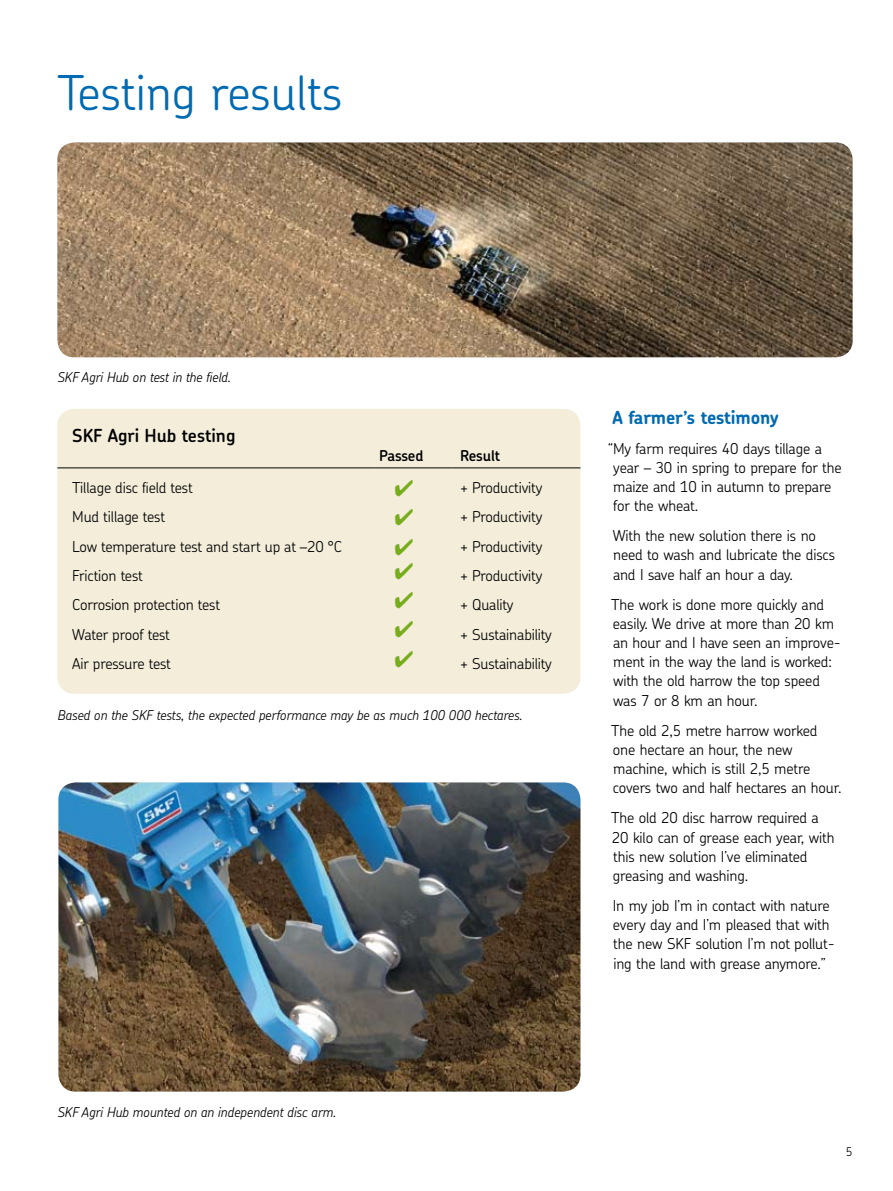
<style>
.page{position:relative;width:893px;height:1191px;background:#fff}
.page>*{position:absolute;margin:0;border:0;box-sizing:border-box;transform-origin:0 0}
.t1{font:300 48px "SKF Chevin";color:#006ab2}
.t2{font:700 18px "SKF Chevin";letter-spacing:-.01em;color:#006ab2}
.t3{font:600 18px "SKF Chevin";color:#000}
.t4{font:300 15px/19.2px "SKF Chevin";letter-spacing:-.01em;color:#000}
.t5{font:600 15px "SKF Chevin";letter-spacing:-.01em;color:#000}
.t6{font:italic 300 13.5px "SKF Chevin";letter-spacing:-.01em;color:#000}
.t7{font:300 12px "SKF Chevin";color:#000}
.s1{color:#77ad1c}
</style>
<div class="page">
<div style="left:57px;top:409px;width:523px;height:285px;background:#f3edda;border-radius:17px"></div>
<img style="left:58px;top:782px;width:522px;height:309px">
<hr style="left:57px;top:467px;width:316px;height:1px;background:#000">
<hr style="left:373px;top:467px;width:79px;height:1px;background:#000">
<hr style="left:452px;top:467px;width:128px;height:1px;background:#000">
<img style="left:57px;top:142px;width:796px;height:215px">
<h1 class="t1" style="left:57px;top:61px;width:287px">Testing results</h1>
<p class="t6" style="left:57px;top:369px;width:175px">SKF Agri Hub on test in the field.</p>
<p class="t3" style="left:72px;top:423px;width:165px">SKF Agri Hub testing</p>
<p class="t5" style="left:379px;top:446px;width:46px">Passed</p>
<p class="t5" style="left:460px;top:446px;width:42px">Result</p>
<p class="t4" style="left:72px;top:477px;width:122px">Tillage disc field test</p>
<p class="t4" style="left:394px;top:477px;width:149px"><span class="s1">✔</span> + Productivity</p>
<p class="t4" style="left:72px;top:507px;width:94px">Mud tillage test</p>
<p class="t4" style="left:394px;top:507px;width:149px"><span class="s1">✔</span> + Productivity</p>
<p class="t4" style="left:72px;top:536px;width:271px">Low temperature test and start up at –20 °C</p>
<p class="t4" style="left:394px;top:536px;width:149px"><span class="s1">✔</span> + Productivity</p>
<p class="t4" style="left:72px;top:565px;width:72px">Friction test</p>
<p class="t4" style="left:394px;top:565px;width:149px"><sup>✔</sup> + Productivity</p>
<p class="t4" style="left:72px;top:595px;width:149px">Corrosion protection test</p>
<p class="t4" style="left:394px;top:595px;width:121px"><sup>✔</sup> + Quality</p>
<p class="t4" style="left:72px;top:624px;width:99px">Water proof test</p>
<p class="t4" style="left:394px;top:624px;width:159px"><sup>✔</sup> + Sustainability</p>
<p class="t4" style="left:72px;top:653px;width:100px">Air pressure test</p>
<p class="t4" style="left:394px;top:653px;width:159px"><sup>✔</sup> + Sustainability</p>
<p class="t6" style="left:57px;top:706px;width:467px">Based on the SKF tests, the expected performance may be as much 100 000 hectares.</p>
<p class="t6" style="left:57px;top:1103px;width:280px">SKF Agri Hub mounted on an independent disc arm.</p>
<p class="t2" style="left:613px;top:405px;width:167px">A farmer’s testimony</p>
<p class="t4" style="left:613px;top:438px;width:230px;text-indent:-5px">“My farm requires 40 days tillage a year – 30 in spring to prepare for the maize and 10 in autumn to prepare for the wheat.</p>
<p class="t4" style="left:613px;top:526px;width:224px">With the new solution there is no need to wash and lubricate the discs and I save half an hour a day.</p>
<p class="t4" style="left:611px;top:594px;width:231px">The work is done more quickly and easily. We drive at more than 20 km an hour and I have seen an improve&shy;ment in the way the land is worked: with the old harrow the top speed was 7 or 8 km an hour.</p>
<p class="t4" style="left:611px;top:720px;width:232px">The old 2,5 metre harrow worked one hectare an hour, the new machine, which is still 2,5 metre covers two and half hectares an hour.</p>
<p class="t4" style="left:611px;top:808px;width:225px">The old 20 disc harrow required a<br>20 kilo can of grease each year, with this new solution I’ve eliminated greasing and washing.</p>
<p class="t4" style="left:613px;top:895px;width:223px">In my job I’m in contact with nature every day and I’m pleased that with the new SKF solution I’m not pollut&shy;ing the land with grease anymore.”</p>
<p class="t7" style="left:846px;top:1143px;width:8px">5</p>
</div>
